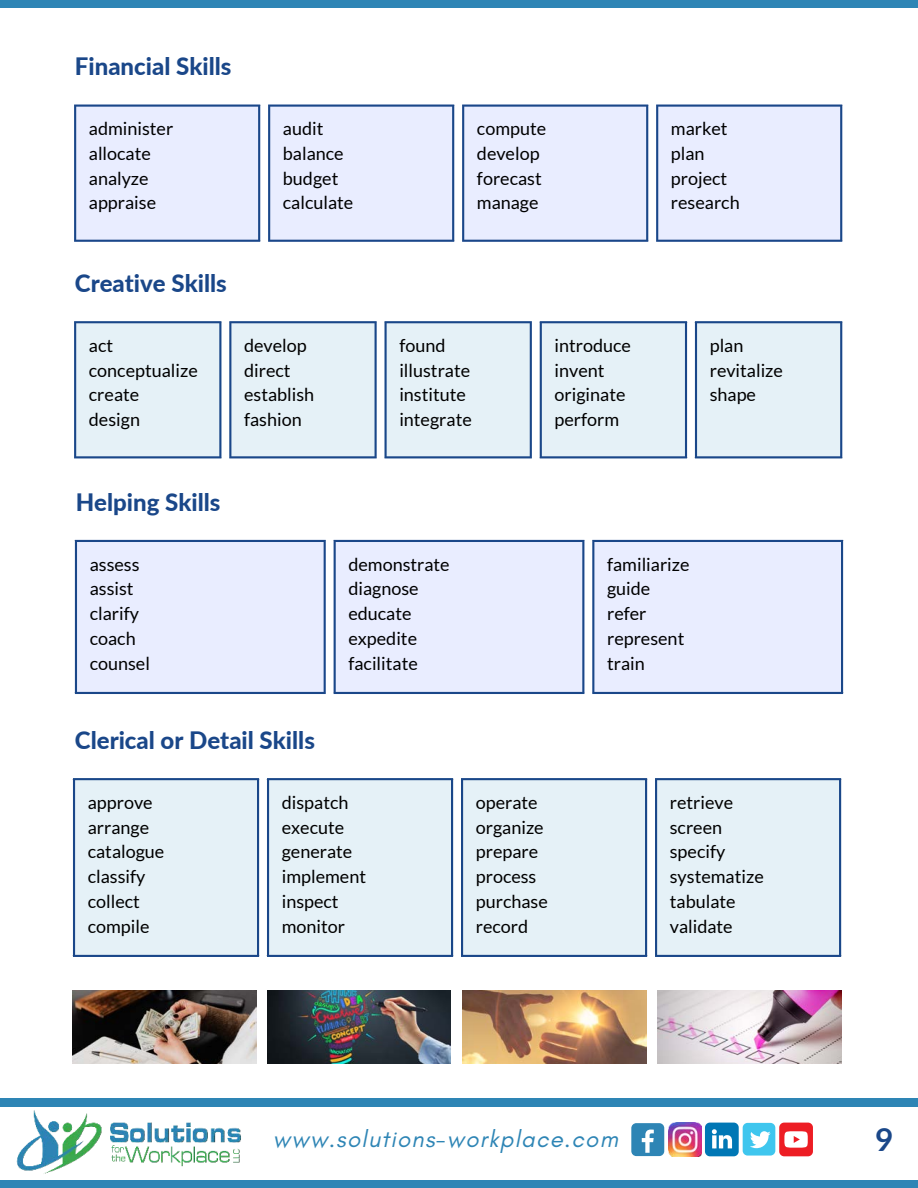
<style>
.page{position:relative;width:918px;height:1188px;background:#fff}
.page>*{position:absolute;margin:0;border:0;box-sizing:border-box;transform-origin:0 0}
.t1{font:700 31.5px "Lato";color:#1a4789}
.t2{font:800 24px "Lato";color:#1a4789}
.t3{font:italic 24px "Glacial Indifference";letter-spacing:.05em;color:#2e85b5}
.t4{font:18px/24.8px "Lato";color:#000}
</style>
<div class="page">
<img style="left:73px;top:991px;width:183px;height:73px">
<img style="left:268px;top:991px;width:183px;height:73px">
<img style="left:462px;top:991px;width:185px;height:73px">
<img style="left:658px;top:991px;width:183px;height:73px">
<div style="left:0;top:0;width:918px;height:8px;background:#2e85b5"></div>
<div style="left:0;top:1098px;width:918px;height:8px;background:#2e85b5"></div>
<div style="left:0;top:1181px;width:918px;height:7px;background:#2e85b5"></div>
<img style="left:0;top:1106px;width:259px;height:75px">
<div style="left:631px;top:1123px;width:33px;height:33px;background:#2e85b5;border-radius:5px"></div>
<svg style="left:642px;top:1130px;width:12px;height:23px"></svg>
<div style="left:743px;top:1123px;width:32px;height:33px;background:#3fc6ee;border-radius:5px"></div>
<svg style="left:750px;top:1131px;width:21px;height:17px"></svg>
<svg style="left:779px;top:1123px;width:34px;height:33px"></svg>
<svg style="left:705px;top:1123px;width:34px;height:33px"></svg>
<img style="left:668px;top:1122px;width:34px;height:34px">
<div style="left:76px;top:105px;width:764px;height:137px;background:#e9edff"></div>
<hr style="left:74px;top:107px;width:2px;height:133px;background:#1a4789">
<hr style="left:258px;top:107px;width:2px;height:133px;background:#1a4789">
<hr style="left:74px;top:105px;width:186px;height:2px;background:#1a4789">
<hr style="left:74px;top:240px;width:186px;height:2px;background:#1a4789">
<hr style="left:268px;top:107px;width:2px;height:133px;background:#1a4789">
<hr style="left:452px;top:107px;width:2px;height:133px;background:#1a4789">
<hr style="left:268px;top:105px;width:186px;height:2px;background:#1a4789">
<hr style="left:268px;top:240px;width:186px;height:2px;background:#1a4789">
<hr style="left:462px;top:107px;width:2px;height:133px;background:#1a4789">
<hr style="left:646px;top:107px;width:2px;height:133px;background:#1a4789">
<hr style="left:462px;top:105px;width:186px;height:2px;background:#1a4789">
<hr style="left:462px;top:240px;width:186px;height:2px;background:#1a4789">
<hr style="left:656px;top:107px;width:2px;height:133px;background:#1a4789">
<hr style="left:840px;top:107px;width:2px;height:133px;background:#1a4789">
<hr style="left:656px;top:105px;width:186px;height:2px;background:#1a4789">
<hr style="left:656px;top:240px;width:186px;height:2px;background:#1a4789">
<div style="left:77px;top:540px;width:764px;height:154px;background:#e9edff"></div>
<hr style="left:75px;top:542px;width:2px;height:150px;background:#1a4789">
<hr style="left:324px;top:542px;width:2px;height:150px;background:#1a4789">
<hr style="left:75px;top:540px;width:251px;height:2px;background:#1a4789">
<hr style="left:75px;top:692px;width:251px;height:2px;background:#1a4789">
<hr style="left:334px;top:542px;width:2px;height:150px;background:#1a4789">
<hr style="left:582px;top:542px;width:2px;height:150px;background:#1a4789">
<hr style="left:334px;top:540px;width:250px;height:2px;background:#1a4789">
<hr style="left:334px;top:692px;width:250px;height:2px;background:#1a4789">
<hr style="left:592px;top:542px;width:2px;height:150px;background:#1a4789">
<hr style="left:841px;top:542px;width:2px;height:150px;background:#1a4789">
<hr style="left:592px;top:540px;width:251px;height:2px;background:#1a4789">
<hr style="left:592px;top:692px;width:251px;height:2px;background:#1a4789">
<div style="left:76px;top:321px;width:764px;height:137px;background:#e5f1f7"></div>
<hr style="left:74px;top:323px;width:2px;height:133px;background:#1a4789">
<hr style="left:219px;top:323px;width:2px;height:133px;background:#1a4789">
<hr style="left:74px;top:321px;width:147px;height:2px;background:#1a4789">
<hr style="left:74px;top:456px;width:147px;height:2px;background:#1a4789">
<hr style="left:229px;top:323px;width:2px;height:133px;background:#1a4789">
<hr style="left:375px;top:323px;width:2px;height:133px;background:#1a4789">
<hr style="left:229px;top:321px;width:148px;height:2px;background:#1a4789">
<hr style="left:229px;top:456px;width:148px;height:2px;background:#1a4789">
<hr style="left:385px;top:323px;width:2px;height:133px;background:#1a4789">
<hr style="left:530px;top:323px;width:2px;height:133px;background:#1a4789">
<hr style="left:385px;top:321px;width:147px;height:2px;background:#1a4789">
<hr style="left:385px;top:456px;width:147px;height:2px;background:#1a4789">
<hr style="left:540px;top:323px;width:2px;height:133px;background:#1a4789">
<hr style="left:685px;top:323px;width:2px;height:133px;background:#1a4789">
<hr style="left:540px;top:321px;width:147px;height:2px;background:#1a4789">
<hr style="left:540px;top:456px;width:147px;height:2px;background:#1a4789">
<hr style="left:695px;top:323px;width:2px;height:133px;background:#1a4789">
<hr style="left:840px;top:323px;width:2px;height:133px;background:#1a4789">
<hr style="left:695px;top:321px;width:147px;height:2px;background:#1a4789">
<hr style="left:695px;top:456px;width:147px;height:2px;background:#1a4789">
<div style="left:75px;top:778px;width:764px;height:179px;background:#e5f1f7"></div>
<hr style="left:73px;top:780px;width:2px;height:175px;background:#1a4789">
<hr style="left:257px;top:780px;width:2px;height:175px;background:#1a4789">
<hr style="left:73px;top:778px;width:186px;height:2px;background:#1a4789">
<hr style="left:73px;top:955px;width:186px;height:2px;background:#1a4789">
<hr style="left:267px;top:780px;width:2px;height:175px;background:#1a4789">
<hr style="left:451px;top:780px;width:2px;height:175px;background:#1a4789">
<hr style="left:267px;top:778px;width:186px;height:2px;background:#1a4789">
<hr style="left:267px;top:955px;width:186px;height:2px;background:#1a4789">
<hr style="left:461px;top:780px;width:2px;height:175px;background:#1a4789">
<hr style="left:645px;top:780px;width:2px;height:175px;background:#1a4789">
<hr style="left:461px;top:778px;width:186px;height:2px;background:#1a4789">
<hr style="left:461px;top:955px;width:186px;height:2px;background:#1a4789">
<hr style="left:655px;top:780px;width:2px;height:175px;background:#1a4789">
<hr style="left:839px;top:780px;width:2px;height:175px;background:#1a4789">
<hr style="left:655px;top:778px;width:186px;height:2px;background:#1a4789">
<hr style="left:655px;top:955px;width:186px;height:2px;background:#1a4789">
<h2 class="t2" style="left:75px;top:49px;width:158px">Financial Skills</h2>
<p class="t4" style="left:89px;top:116px;width:86px">administer allocate analyze appraise</p>
<p class="t4" style="left:283px;top:116px;width:72px">audit balance budget calculate</p>
<p class="t4" style="left:477px;top:116px;width:71px">compute develop forecast manage</p>
<p class="t4" style="left:671px;top:116px;width:70px">market plan project research</p>
<h2 class="t2" style="left:75px;top:266px;width:153px">Creative Skills</h2>
<p class="t4" style="left:89px;top:333px;width:111px">act conceptualize create<br>design</p>
<p class="t4" style="left:244px;top:333px;width:72px">develop direct establish fashion</p>
<p class="t4" style="left:399px;top:333px;width:74px">found illustrate institute integrate</p>
<p class="t4" style="left:555px;top:333px;width:78px">introduce invent originate perform</p>
<p class="t4" style="left:710px;top:333px;width:75px">plan revitalize shape</p>
<h2 class="t2" style="left:76px;top:484px;width:146px">Helping Skills</h2>
<p class="t4" style="left:90px;top:552px;width:62px">assess assist clarify coach counsel</p>
<p class="t4" style="left:348px;top:552px;width:103px">demonstrate diagnose educate expedite facilitate</p>
<p class="t4" style="left:607px;top:552px;width:84px">familiarize guide refer represent train</p>
<h2 class="t2" style="left:75px;top:722px;width:242px">Clerical or Detail Skills</h2>
<p class="t4" style="left:88px;top:790px;width:78px">approve arrange catalogue classify collect compile</p>
<p class="t4" style="left:282px;top:790px;width:86px">dispatch execute generate implement inspect monitor</p>
<p class="t4" style="left:476px;top:790px;width:73px">operate organize prepare process purchase record</p>
<p class="t4" style="left:670px;top:790px;width:95px">retrieve screen specify systematize tabulate validate</p>
<h2 class="t3" style="left:273px;top:1126px;width:347px">www.solutions-workplace.com</h2>
<h1 class="t1" style="left:874px;top:1122px;width:20px">9</h1>
</div>
